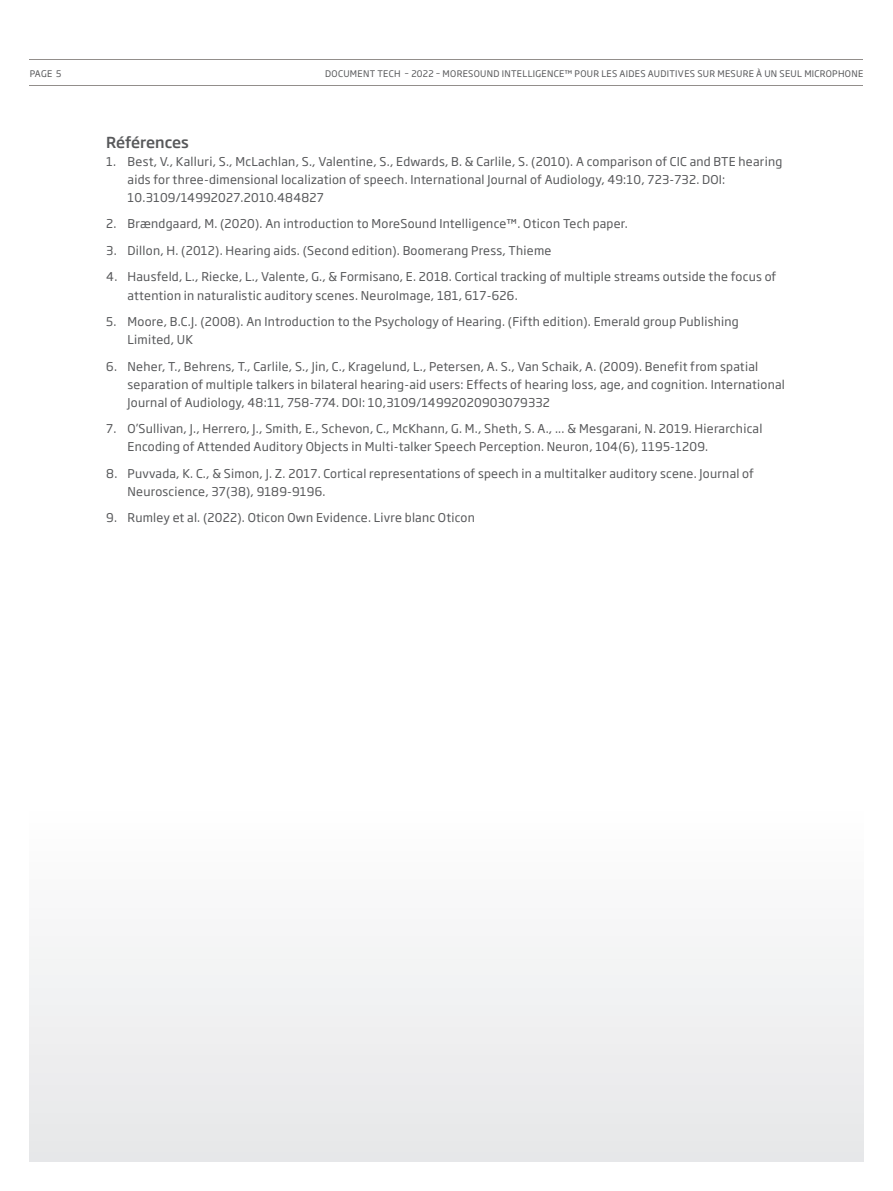
<style>
.page{position:relative;width:893px;height:1191px;background:#fff}
.page>*{position:absolute;margin:0;border:0;box-sizing:border-box;transform-origin:0 0}
.t1{font:500 15px "Soho Gothic Pro";letter-spacing:-.015em;color:#57585a}
.t2{font:12px/18px "Soho Gothic Pro";letter-spacing:.02em;color:#57585a}
.t3{font:9px "Soho Gothic Pro";letter-spacing:.035em;color:#57585a}
</style>
<div class="page">
<div style="left:30px;top:804px;width:833px;height:357px;background:#f2f3f4"></div>
<hr style="left:30px;top:85px;width:833px;height:1px;background:#928e8b">
<hr style="left:30px;top:60px;width:833px;height:1px;background:#928e8b">
<p class="t3" style="left:30px;top:66px;width:33px">PAGE 5</p>
<p class="t3" style="left:325px;top:66px;width:539px">DOCUMENT TECH – 2022 – MORESOUND INTELLIGENCE™ POUR LES AIDES AUDITIVES SUR MESURE À UN SEUL MICROPHONE</p>
<p class="t1" style="left:106px;top:131px;width:84px">Références</p>
<p class="t2" style="left:128px;top:152px;width:656px;text-indent:-21px">1. Best, V., Kalluri, S., McLachlan, S., Valentine, S., Edwards, B. &amp; Carlile, S. (2010). A comparison of CIC and BTE hearing aids for three-dimensional localization of speech. International Journal of Audiology, 49:10, 723-732. DOI:<br>10.3109/14992027.2010.484827</p>
<p class="t2" style="left:106px;top:214px;width:523px">2. Brændgaard, M. (2020). An introduction to MoreSound Intelligence™. Oticon Tech paper.</p>
<p class="t2" style="left:106px;top:241px;width:447px">3. Dillon, H. (2012). Hearing aids. (Second edition). Boomerang Press, Thieme</p>
<p class="t2" style="left:128px;top:267px;width:650px;text-indent:-21px">4. Hausfeld, L., Riecke, L., Valente, G., &amp; Formisano, E. 2018. Cortical tracking of multiple streams outside the focus of attention in naturalistic auditory scenes. NeuroImage, 181, 617-626.</p>
<p class="t2" style="left:128px;top:312px;width:613px;text-indent:-21px">5. Moore, B.C.J. (2008). An Introduction to the Psychology of Hearing. (Fifth edition). Emerald group Publishing<br>Limited, UK</p>
<p class="t2" style="left:128px;top:356px;width:659px;text-indent:-21px">6. Neher, T., Behrens, T., Carlile, S., Jin, C., Kragelund, L., Petersen, A. S., Van Schaik, A. (2009). Benefit from spatial separation of multiple talkers in bilateral hearing-aid users: Effects of hearing loss, age, and cognition. International<br>Journal of Audiology, 48:11, 758-774. DOI: 10,3109/14992020903079332</p>
<p class="t2" style="left:128px;top:419px;width:636px;text-indent:-21px">7. O’Sullivan, J., Herrero, J., Smith, E., Schevon, C., McKhann, G. M., Sheth, S. A., ... &amp; Mesgarani, N. 2019. Hierarchical<br>Encoding of Attended Auditory Objects in Multi-talker Speech Perception. Neuron, 104(6), 1195-1209.</p>
<p class="t2" style="left:128px;top:463px;width:628px;text-indent:-21px">8. Puvvada, K. C., &amp; Simon, J. Z. 2017. Cortical representations of speech in a multitalker auditory scene. Journal of<br>Neuroscience, 37(38), 9189-9196.</p>
<p class="t2" style="left:106px;top:508px;width:370px">9. Rumley et al. (2022). Oticon Own Evidence. Livre blanc Oticon</p>
</div>
